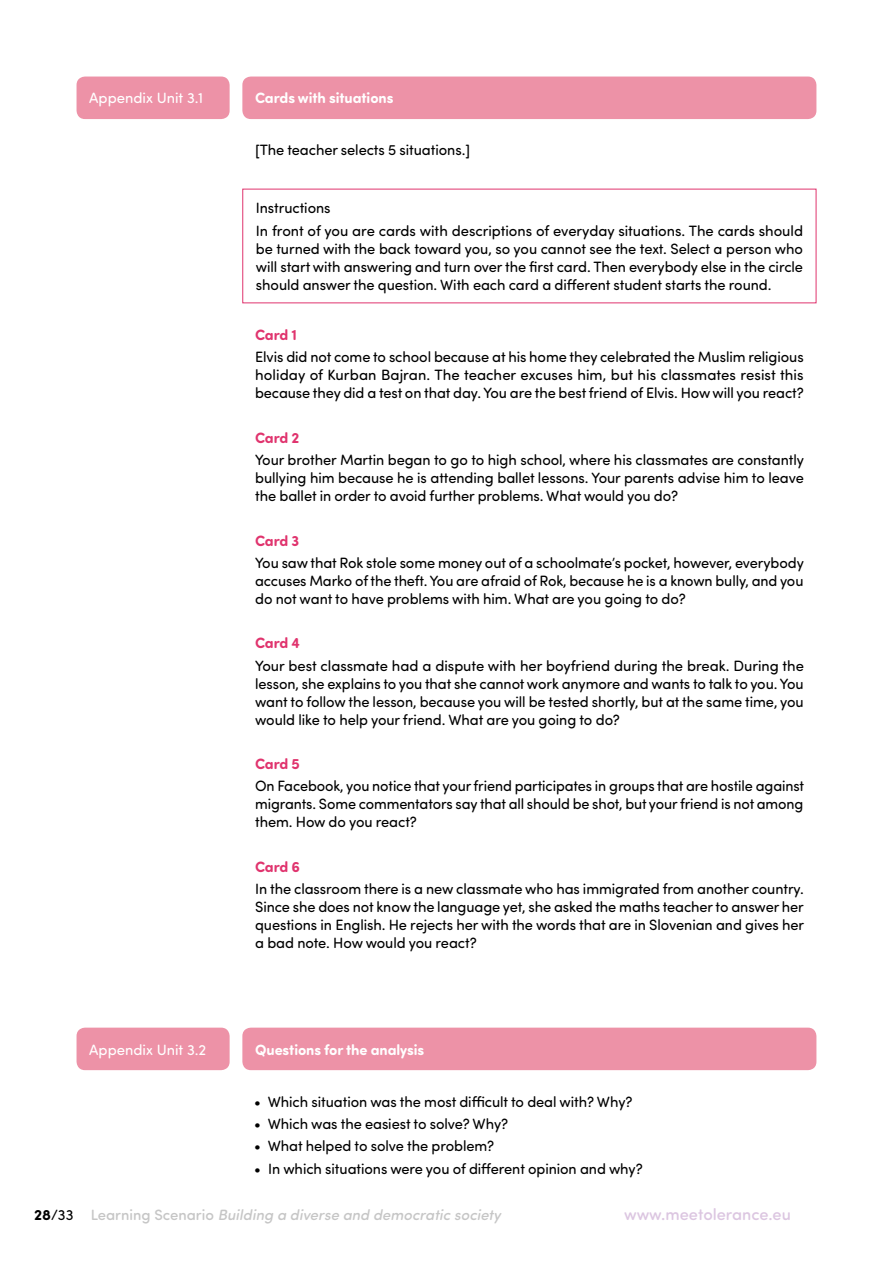
<style>
.page{position:relative;width:893px;height:1263px;background:#fff}
.page>*{position:absolute;margin:0;border:0;box-sizing:border-box;transform-origin:0 0}
.t1{font:500 16.5px "Sofia Pro Soft";color:#dcc6e1}
.t2{font:15px/18px "Sofia Pro Soft";letter-spacing:-.005em;color:#000;text-align:justify}
.t3{font:italic 500 15px "Sofia Pro Soft";color:#c6c6c6}
.t4{font:700 15px "Sofia Pro Soft";letter-spacing:-.005em;color:#fff}
.t5{font:15px "Sofia Pro Soft";color:#fff}
.t6{font:700 15px "Sofia Pro Soft";letter-spacing:-.005em;color:#e0346e}
.s1{font-weight:700;font-style:normal;color:#000}
.s2{font-weight:400;font-style:normal;color:#000}
.s3{font-style:normal}
</style>
<div class="page">
<div style="left:77px;top:77px;width:153px;height:42px;background:#ed92a7;border-radius:9px"></div>
<div style="left:242px;top:77px;width:574px;height:42px;background:#ed92a7;border-radius:9px"></div>
<div style="left:77px;top:1028px;width:153px;height:42px;background:#ed92a7;border-radius:9px"></div>
<div style="left:242px;top:1028px;width:574px;height:42px;background:#ed92a7;border-radius:9px"></div>
<p class="t5" style="left:89px;top:88px;width:115px">Appendix Unit 3.1</p>
<p class="t4" style="left:255px;top:87px;width:140px">Cards with situations</p>
<p class="t2" style="left:255px;top:140px;width:216px">[The teacher selects 5 situations.]</p>
<p class="t2" style="left:256px;top:196px;width:549px;line-height:22.2px">Instructions<br>In front of you are cards with descriptions of everyday situations. The cards should</p>
<p class="t2" style="left:256px;top:239px;width:549px">be turned with the back toward you, so you cannot see the text. Select a person who will start with answering and turn over the first card. Then everybody else in the circle should answer the question. With each card a different student starts the round.</p>
<p class="t6" style="left:255px;top:324px;width:43px">Card 1</p>
<p class="t2" style="left:255px;top:347px;width:550px">Elvis did not come to school because at his home they celebrated the Muslim religious holiday of Kurban Bajran. The teacher excuses him, but his classmates resist this because they did a test on that day. You are the best friend of Elvis. How will you react?</p>
<p class="t6" style="left:255px;top:427px;width:46px">Card 2</p>
<p class="t2" style="left:255px;top:450px;width:550px">Your brother Martin began to go to high school, where his classmates are constantly bullying him because he is attending ballet lessons. Your parents advise him to leave the ballet in order to avoid further problems. What would you do?</p>
<p class="t6" style="left:255px;top:529px;width:46px">Card 3</p>
<p class="t2" style="left:255px;top:553px;width:550px">You saw that Rok stole some money out of a schoolmate’s pocket, however, everybody accuses Marko of the theft. You are afraid of Rok, because he is a known bully, and you do not want to have problems with him. What are you going to do?</p>
<p class="t6" style="left:255px;top:632px;width:46px">Card 4</p>
<p class="t2" style="left:255px;top:656px;width:550px">Your best classmate had a dispute with her boyfriend during the break. During the lesson, she explains to you that she cannot work anymore and wants to talk to you. You want to follow the lesson, because you will be tested shortly, but at the same time, you would like to help your friend. What are you going to do?</p>
<p class="t6" style="left:255px;top:753px;width:46px">Card 5</p>
<p class="t2" style="left:255px;top:776px;width:551px">On Facebook, you notice that your friend participates in groups that are hostile against migrants. Some commentators say that all should be shot, but your friend is not among them. How do you react?</p>
<p class="t6" style="left:255px;top:856px;width:46px">Card 6</p>
<p class="t2" style="left:255px;top:879px;width:551px">In the classroom there is a new classmate who has immigrated from another country.<br>Since she does not know the language yet, she asked the maths teacher to answer her questions in English. He rejects her with the words that are in Slovenian and gives her a bad note. How would you react?</p>
<p class="t5" style="left:89px;top:1039px;width:119px">Appendix Unit 3.2</p>
<p class="t4" style="left:255px;top:1038px;width:171px">Questions for the analysis</p>
<p class="t2" style="left:254px;top:1092px;width:380px">• Which situation was the most difficult to deal with? Why?</p>
<p class="t2" style="left:254px;top:1114px;width:255px">• Which was the easiest to solve? Why?</p>
<p class="t2" style="left:254px;top:1136px;width:241px">• What helped to solve the problem?</p>
<p class="t2" style="left:254px;top:1159px;width:390px">• In which situations were you of different opinion and why?</p>
<p class="t3" style="left:34px;top:1203px;width:468px"><span class="s1">28</span><span class="s2">/33</span> <span class="s3">Learning Scenario</span> Building a diverse and democratic society</p>
<p class="t1" style="left:624px;top:1202px;width:168px">www.meetolerance.eu</p>
</div>
